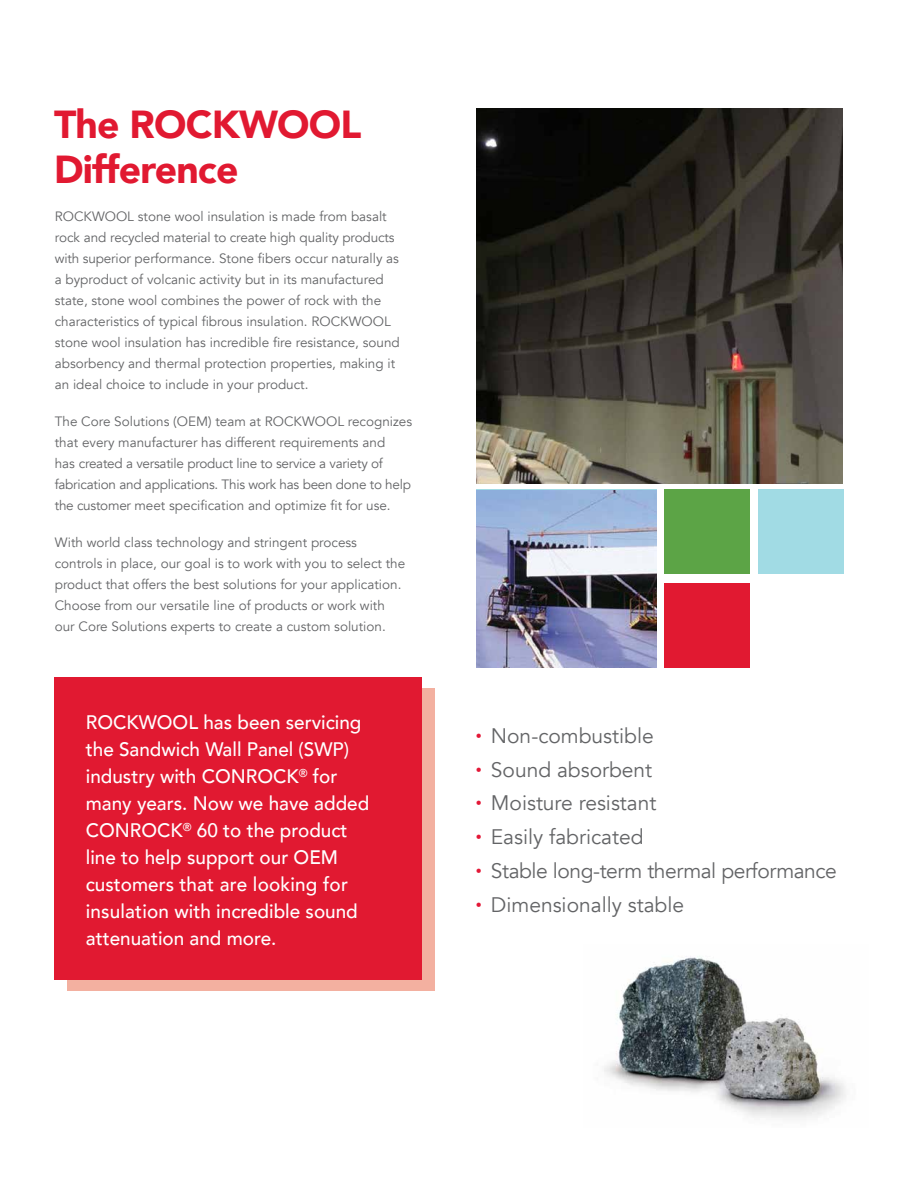
<style>
.page{position:relative;width:918px;height:1188px;background:#fff}
.page>*{position:absolute;margin:0;border:0;box-sizing:border-box;transform-origin:0 0}
.t1{font:900 39px/45px "Avenir";letter-spacing:-.02em;color:#e11931}
.t2{font:21px "Avenir";color:#636466}
.t3{font:21px "Avenir";letter-spacing:-.02em;color:#636466}
.t4{font:500 19.5px/27px "Avenir";color:#fff}
.t5{font:13.5px/21px "Avenir";color:#636466}
.s1{font-size:12px;color:#e31837}
</style>
<div class="page">
<div style="left:67px;top:689px;width:368px;height:302px;background:#f3b0a0"></div>
<div style="left:54px;top:677px;width:368px;height:303px;background:#e11931"></div>
<div style="left:758px;top:489px;width:86px;height:85px;background:#a1dbe4"></div>
<div style="left:664px;top:584px;width:86px;height:84px;background:#e11931"></div>
<div style="left:664px;top:489px;width:86px;height:85px;background:#5ca446"></div>
<img style="left:477px;top:109px;width:366px;height:375px">
<img style="left:477px;top:490px;width:179px;height:177px">
<img style="left:604px;top:956px;width:242px;height:162px">
<h1 class="t1" style="left:54px;top:100px;width:309px">The ROCKWOOL<br>Difference</h1>
<p class="t5" style="left:55px;top:206px;width:347px">ROCKWOOL stone wool insulation is made from basalt rock and recycled material to create high quality products with superior performance. Stone fibers occur naturally as a byproduct of volcanic activity but in its manufactured state, stone wool combines the power of rock with the characteristics of typical fibrous insulation. ROCKWOOL stone wool insulation has incredible fire resistance, sound absorbency and thermal protection properties, making it an ideal choice to include in your product.</p>
<p class="t5" style="left:55px;top:411px;width:359px">The Core Solutions (OEM) team at ROCKWOOL recognizes that every manufacturer has different requirements and<br>has created a versatile product line to service a variety of fabrication and applications. This work has been done to help the customer meet specification and optimize fit for use.</p>
<p class="t5" style="left:55px;top:532px;width:352px">With world class technology and stringent process controls in place, our goal is to work with you to select the product that offers the best solutions for your application.<br>Choose from our versatile line of products or work with our Core Solutions experts to create a custom solution.</p>
<p class="t4" style="left:86px;top:708px;width:285px">ROCKWOOL has been servicing the Sandwich Wall Panel (SWP) industry with CONROCK<sup>®</sup> for many years. Now we have added<br>CONROCK<sup>®</sup> 60 to the product line to help support our OEM customers that are looking for insulation with incredible sound attenuation and more.</p>
<h2 class="t2" style="left:476px;top:723px;width:179px"><span class="s1">•</span> Non-combustible</h2>
<h2 class="t2" style="left:476px;top:757px;width:178px"><span class="s1">•</span> Sound absorbent</h2>
<h2 class="t2" style="left:476px;top:791px;width:182px"><span class="s1">•</span> Moisture resistant</h2>
<h2 class="t2" style="left:476px;top:824px;width:169px"><span class="s1">•</span> Easily fabricated</h2>
<h2 class="t3" style="left:476px;top:858px;width:363px"><span class="s1">•</span> Stable long-term thermal performance</h2>
<h2 class="t2" style="left:476px;top:892px;width:210px"><span class="s1">•</span> Dimensionally stable</h2>
</div>
